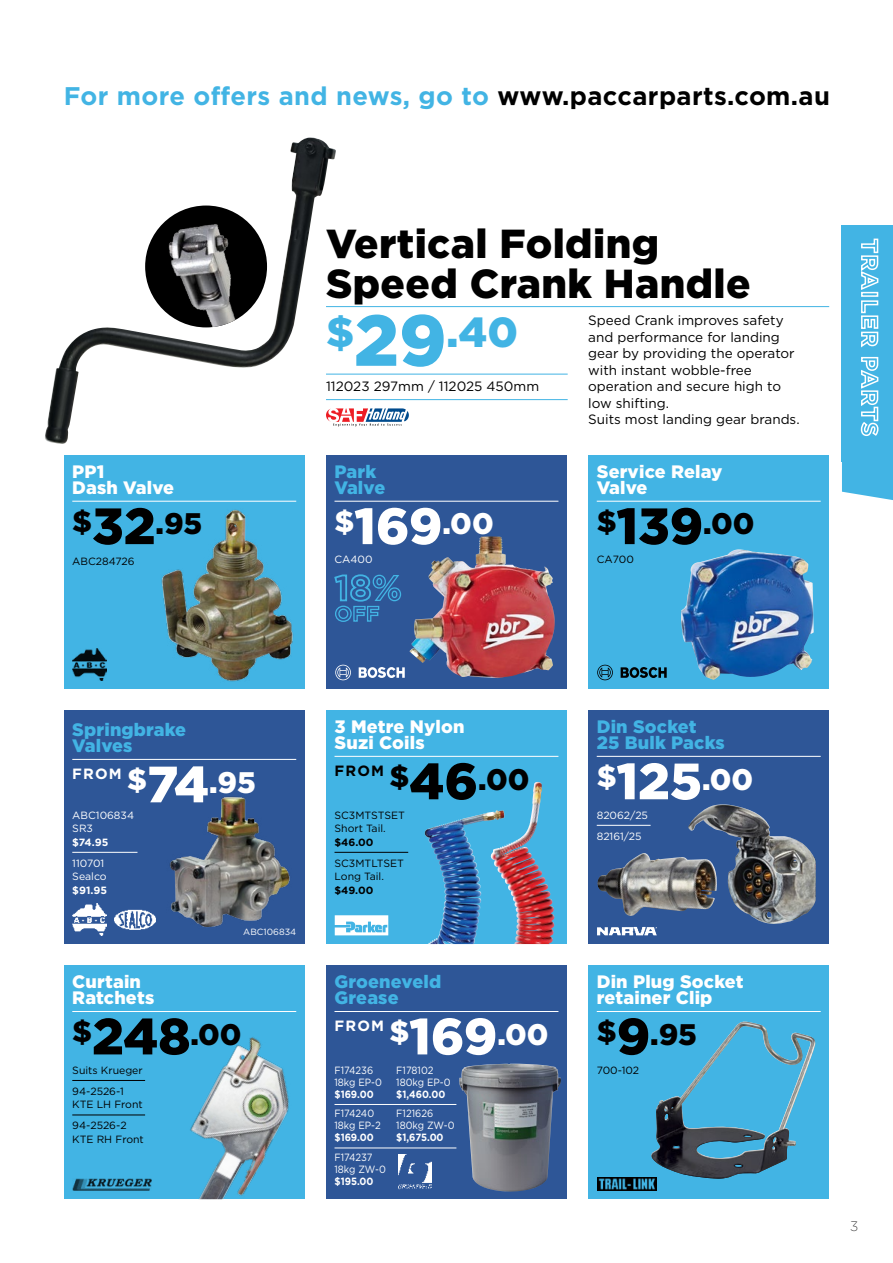
<style>
.page{position:relative;width:893px;height:1263px;background:#fff}
.page>*{position:absolute;margin:0;border:0;box-sizing:border-box;transform-origin:0 0}
.t1{font:900 42px "Gotham";color:#42b4e4}
.t2{font:900 40.5px/40.5px "Gotham";letter-spacing:.01em;color:#000}
.t3{font:900 29.7px "Gotham";color:#000}
.t4{font:900 29.7px "Gotham";color:#fff}
.t5{font:700 25.5px "Gotham";letter-spacing:.015em;color:#42b4e4}
.t6{font:900 18px/16.2px "Gotham";letter-spacing:.01em;color:#fff}
.t7{font:900 18px/16.2px "Gotham";letter-spacing:.01em;color:#42b4e4}
.t8{font:700 14.85px "Gotham";letter-spacing:.08em;color:#fff}
.t9{font:700 14.85px "Gotham";color:#000}
.t10{font:13.5px/16.5px "Gotham";color:#000}
.t11{font:200 13.5px "Gotham";color:#000}
.t12{font:10.5px/13.5px "Gotham";color:#000}
.t13{font:10.5px/12px "Gotham";color:#fff;scale:.91 1}
.t14{font:10.5px/13.5px "Gotham";color:#fff}
.t15{font:700 10.5px "Gotham";color:#fff;scale:.91 1}
.t16{font:700 10.5px "Gotham";color:#fff}
.t17{font:700 10.5px "Gotham";color:#000}
.t18{font:9px "Gotham";color:#fff}
.s1{color:#000}
.s2{font-size:51px}
.s3{font-size:72px}
.s4{font-weight:900;font-size:29.7px}
.s5{font-weight:900;font-size:51px}
</style>
<div class="page">
<svg style="left:842px;top:225px;width:51px;height:275px;background:#51bae6"></svg>
<hr style="left:326px;top:306px;width:503px;height:1px;background:#42b4e4">
<hr style="left:326px;top:374px;width:242px;height:1px;background:#42b4e4">
<hr style="left:326px;top:399px;width:242px;height:1px;background:#42b4e4">
<div style="left:588px;top:455px;width:241px;height:234px;background:#42b4e4"></div>
<img style="left:681px;top:549px;width:133px;height:131px">
<hr style="left:597px;top:501px;width:224px;height:1px;background:#fff">
<div style="left:64px;top:710px;width:241px;height:234px;background:#2e5697"></div>
<img style="left:169px;top:796px;width:121px;height:132px">
<hr style="left:72px;top:759px;width:224px;height:1px;background:#fff">
<hr style="left:72px;top:852px;width:65px;height:1px;background:#fff">
<div style="left:64px;top:455px;width:241px;height:234px;background:#42b4e4"></div>
<img style="left:161px;top:509px;width:132px;height:173px">
<hr style="left:72px;top:501px;width:224px;height:1px;background:#fff">
<div style="left:326px;top:455px;width:241px;height:234px;background:#2e5697"></div>
<hr style="left:334px;top:501px;width:224px;height:1px;background:#fff">
<div style="left:326px;top:710px;width:241px;height:234px;background:#42b4e4"></div>
<hr style="left:334px;top:756px;width:224px;height:1px;background:#fff">
<hr style="left:334px;top:852px;width:74px;height:1px;background:#000">
<img style="left:449px;top:812px;width:40px;height:11px">
<img style="left:489px;top:782px;width:48px;height:125px">
<div style="left:588px;top:710px;width:241px;height:234px;background:#2e5697"></div>
<hr style="left:597px;top:756px;width:224px;height:1px;background:#fff">
<hr style="left:597px;top:825px;width:54px;height:1px;background:#fff">
<img style="left:688px;top:804px;width:128px;height:120px">
<div style="left:588px;top:965px;width:241px;height:234px;background:#42b4e4"></div>
<hr style="left:597px;top:1011px;width:224px;height:1px;background:#fff">
<img style="left:651px;top:1022px;width:164px;height:157px">
<div style="left:64px;top:965px;width:241px;height:234px;background:#42b4e4"></div>
<img style="left:136px;top:1037px;width:153px;height:162px">
<hr style="left:72px;top:1011px;width:224px;height:1px;background:#fff">
<hr style="left:72px;top:1080px;width:73px;height:1px;background:#000">
<hr style="left:72px;top:1114px;width:73px;height:1px;background:#000">
<img style="left:410px;top:537px;width:145px;height:141px">
<img style="left:45px;top:137px;width:291px;height:307px">
<div style="left:326px;top:965px;width:241px;height:234px;background:#2e5697"></div>
<img style="left:459px;top:1064px;width:102px;height:128px">
<hr style="left:334px;top:1011px;width:224px;height:1px;background:#fff">
<svg style="left:334px;top:574px;width:68px;height:48px"></svg>
<hr style="left:334px;top:1104px;width:122px;height:1px;background:#fff">
<hr style="left:334px;top:1147px;width:122px;height:1px;background:#fff">
<img style="left:597px;top:853px;width:120px;height:64px">
<svg style="left:326px;top:408px;width:83px;height:18px"></svg>
<img style="left:398px;top:1154px;width:33px;height:35px">
<svg style="left:633px;top:927px;width:13px;height:9px"></svg>
<svg style="left:335px;top:915px;width:53px;height:20px"></svg>
<img style="left:72px;top:1178px;width:80px;height:13px">
<img style="left:72px;top:648px;width:35px;height:32px">
<img style="left:597px;top:1177px;width:60px;height:14px">
<svg style="left:359px;top:667px;width:46px;height:11px"></svg>
<svg style="left:335px;top:665px;width:16px;height:15px"></svg>
<svg style="left:621px;top:667px;width:46px;height:11px"></svg>
<svg style="left:597px;top:665px;width:16px;height:15px"></svg>
<img style="left:72px;top:903px;width:35px;height:32px">
<img style="left:114px;top:909px;width:42px;height:21px">
<img style="left:145px;top:206px;width:122px;height:121px;border-radius:61px">
<h3 class="t5" style="left:64px;top:80px;width:768px">For more offers and news, go to <span class="s1">www.paccarparts.com.au</span></h3>
<h3 class="t6" style="left:72px;top:463px;width:103px">PP1<br>Dash Valve</h3>
<h3 class="t3" style="left:72px;top:503px;width:132px">$<span class="s2">32</span>.95</h3>
<p class="t12" style="left:72px;top:554px;width:64px">ABC284726</p>
<h2 class="t2" style="left:326px;top:223px;width:426px">Vertical Folding<br>Speed Crank Handle</h2>
<h1 class="t1" style="left:326px;top:303px;width:194px">$<span class="s3">29</span>.40</h1>
<p class="t10" style="left:326px;top:378px;width:215px">112023 297mm / 112025 450mm</p>
<p class="t10" style="left:588px;top:312px;width:213px">Speed Crank improves safety and performance for landing gear by providing the operator with instant wobble-free operation and secure high to low shifting.<br>Suits most landing gear brands.</p>
<h3 class="t7" style="left:334px;top:463px;width:52px">Park<br>Valve</h3>
<h3 class="t4" style="left:334px;top:503px;width:161px">$<span class="s2">169</span>.00</h3>
<p class="t14" style="left:334px;top:553px;width:40px">CA400</p>
<h3 class="t6" style="left:597px;top:463px;width:127px">Service Relay<br>Valve</h3>
<h3 class="t3" style="left:597px;top:503px;width:159px">$<span class="s2">139</span>.00</h3>
<p class="t12" style="left:597px;top:553px;width:39px">CA700</p>
<h3 class="t7" style="left:72px;top:721px;width:115px">Springbrake<br>Valves</h3>
<p class="t8" style="left:72px;top:764px;width:185px">FROM <span class="s4">$</span><span class="s5">74</span><span class="s4">.95</span></p>
<p class="t14" style="left:72px;top:808px;width:63px">ABC106834<br>SR3</p>
<p class="t16" style="left:72px;top:835px;width:38px">$74.95</p>
<p class="t14" style="left:72px;top:856px;width:36px">110701<br>Sealco</p>
<p class="t16" style="left:72px;top:883px;width:36px">$91.95</p>
<p class="t18" style="left:243px;top:926px;width:54px">ABC106834</p>
<h3 class="t6" style="left:72px;top:973px;width:83px">Curtain<br>Ratchets</h3>
<h3 class="t3" style="left:72px;top:1014px;width:171px">$<span class="s2">248</span>.00</h3>
<p class="t12" style="left:72px;top:1059px;width:72px;line-height:21px">Suits Krueger<br>94-2526-1</p>
<p class="t12" style="left:72px;top:1094px;width:72px;line-height:21px">KTE LH Front<br>94-2526-2</p>
<p class="t12" style="left:72px;top:1132px;width:73px">KTE RH Front</p>
<h3 class="t6" style="left:334px;top:718px;width:132px">3 Metre Nylon<br>Suzi Coils</h3>
<p class="t9" style="left:334px;top:761px;width:196px">FROM <span class="s4">$</span><span class="s5">46</span><span class="s4">.00</span></p>
<p class="t12" style="left:334px;top:808px;width:72px">SC3MTSTSET<br>Short Tail.</p>
<p class="t17" style="left:334px;top:835px;width:41px">$46.00</p>
<p class="t12" style="left:334px;top:856px;width:71px">SC3MTLTSET<br>Long Tail.</p>
<p class="t17" style="left:334px;top:883px;width:40px">$49.00</p>
<h3 class="t7" style="left:334px;top:973px;width:108px">Groeneveld<br>Grease</h3>
<p class="t8" style="left:334px;top:1016px;width:216px">FROM <span class="s4">$</span><span class="s5">169</span><span class="s4">.00</span></p>
<p class="t13" style="left:334px;top:1064px;width:54px">F174236<br>18kg EP-0</p>
<p class="t15" style="left:334px;top:1087px;width:45px">$169.00</p>
<p class="t13" style="left:334px;top:1107px;width:52px">F174240<br>18kg EP-2</p>
<p class="t15" style="left:334px;top:1130px;width:45px">$169.00</p>
<p class="t13" style="left:334px;top:1151px;width:58px">F174237<br>18kg ZW-0</p>
<p class="t15" style="left:334px;top:1174px;width:44px">$195.00</p>
<p class="t13" style="left:396px;top:1064px;width:61px">F178102<br>180kg EP-0</p>
<p class="t15" style="left:396px;top:1087px;width:55px">$1,460.00</p>
<p class="t13" style="left:396px;top:1107px;width:66px">F121626<br>180kg ZW-0</p>
<p class="t15" style="left:396px;top:1130px;width:53px">$1,675.00</p>
<h3 class="t7" style="left:597px;top:718px;width:130px">Din Socket<br>25 Bulk Packs</h3>
<h3 class="t4" style="left:597px;top:759px;width:158px">$<span class="s2">125</span>.00</h3>
<p class="t14" style="left:597px;top:804px;width:53px;line-height:21px">82062/25<br>82161/25</p>
<h3 class="t6" style="left:597px;top:973px;width:148px">Din Plug Socket retainer Clip</h3>
<h3 class="t3" style="left:597px;top:1014px;width:102px">$<span class="s2">9</span>.95</h3>
<p class="t12" style="left:597px;top:1063px;width:44px">700-102</p>
<p class="t11" style="left:850px;top:1218px;width:9px">3</p>
</div>
